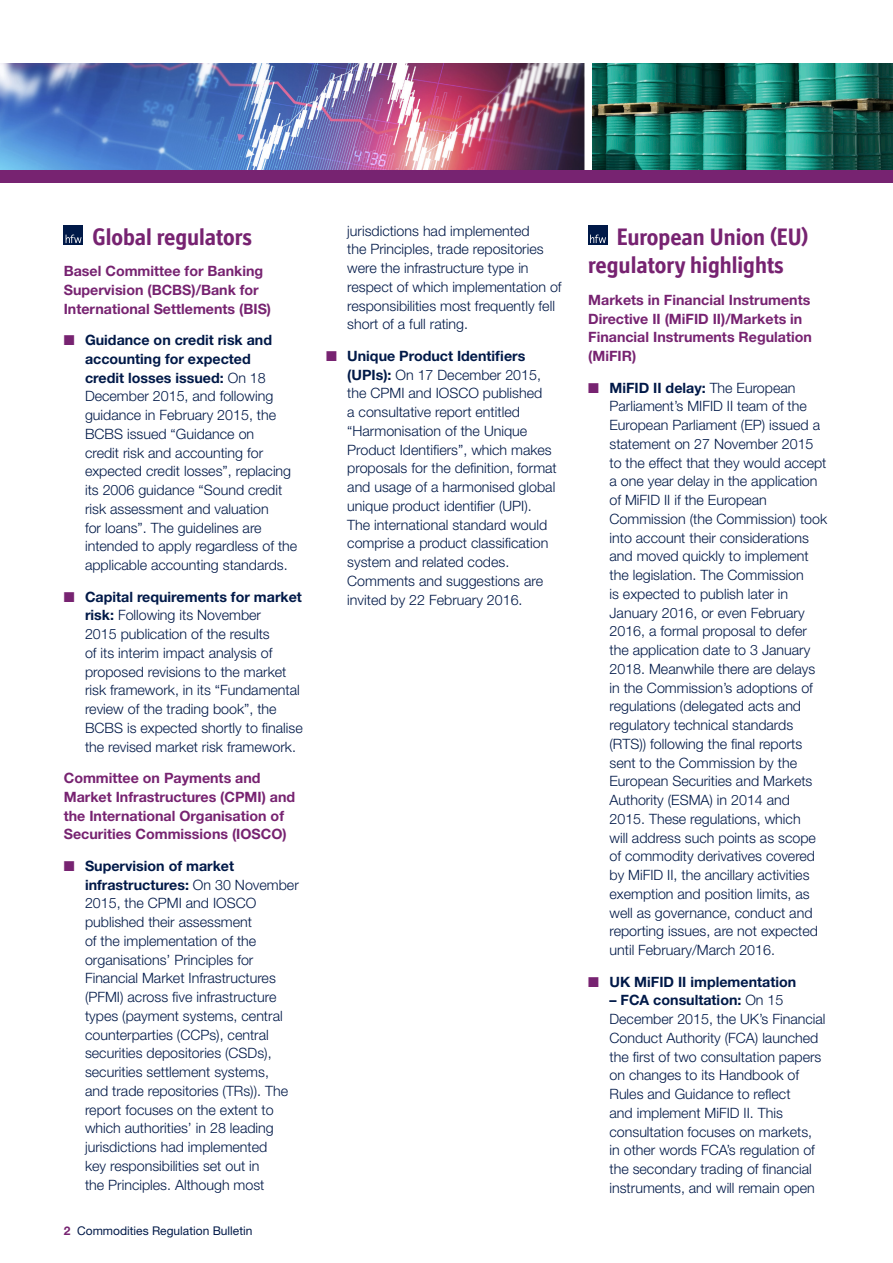
<style>
.page{position:relative;width:893px;height:1263px;background:#fff}
.page>*{position:absolute;margin:0;border:0;box-sizing:border-box;transform-origin:0 0}
.BULLETIN_-_Article_H{font:700 24px/28.8px "Officina Display ITC Std";color:#772371}
.t1{font:300 14.25px/18.8px "Helvetica Neue LT Std";color:#001948}
.BULLETIN_-_Subhead_1{font:700 14.25px/18.8px "Helvetica Neue LT Std";color:#772371}
.t2{font:700 14.25px "Helvetica Neue LT Std";color:#001948}
.t3{font:12px "Helvetica Neue LT Std";color:#001948}
.s1{color:#772371}
.s2{font-weight:700}
.s3{font-weight:700;color:#772371}
</style>
<div class="page">
<img style="left:0;top:64px;width:893px;height:106px">
<div style="left:64px;top:225px;width:19px;height:19px;background:#001948"></div>
<svg style="left:66px;top:235px;width:16px;height:8px"></svg>
<div style="left:588px;top:225px;width:19px;height:19px;background:#001948"></div>
<svg style="left:590px;top:235px;width:16px;height:8px"></svg>
<div style="left:584px;top:57px;width:8px;height:113px;background:#fff"></div>
<div style="left:0;top:170px;width:893px;height:13px;background:#772371"></div>
<p class="BULLETIN_-_Article_H" style="left:93px;top:222px;width:161px">Global regulators</p>
<p class="BULLETIN_-_Subhead_1" style="left:64px;top:261px;width:209px">Basel Committee for Banking<br>Supervision (BCBS)/Bank for<br>International Settlements (BIS)</p>
<p class="t1" style="left:85px;top:330px;width:214px;text-indent:-21px"><span class="s1">■</span> <span class="s2">Guidance on credit risk and accounting for expected<br>credit losses issued:</span> On 18<br>December 2015, and following guidance in February 2015, the<br>BCBS issued “Guidance on<br>credit risk and accounting for expected credit losses”, replacing its 2006 guidance “Sound credit risk assessment and valuation<br>for loans”. The guidelines are intended to apply regardless of the applicable accounting standards.</p>
<p class="t1" style="left:85px;top:587px;width:219px;text-indent:-21px"><span class="s1">■</span> <span class="s2">Capital requirements for market risk:</span> Following its November<br>2015 publication of the results<br>of its interim impact analysis of proposed revisions to the market risk framework, in its “Fundamental review of the trading book”, the BCBS is expected shortly to finalise the revised market risk framework.</p>
<p class="BULLETIN_-_Subhead_1" style="left:64px;top:768px;width:233px">Committee on Payments and<br>Market Infrastructures (CPMI) and the International Organisation of<br>Securities Commissions (IOSCO)</p>
<p class="t1" style="left:85px;top:856px;width:215px;text-indent:-21px"><span class="s1">■</span> <span class="s2">Supervision of market infrastructures:</span> On 30 November<br>2015, the CPMI and IOSCO published their assessment<br>of the implementation of the organisations’ Principles for<br>Financial Market Infrastructures (PFMI) across five infrastructure types (payment systems, central counterparties (CCPs), central securities depositories (CSDs), securities settlement systems,<br>and trade repositories (TRs)). The report focuses on the extent to which authorities’ in 28 leading jurisdictions had implemented<br>key responsibilities set out in<br>the Principles. Although most</p>
<p class="t3" style="left:64px;top:1224px;width:190px"><span class="s3">2</span> Commodities Regulation Bulletin</p>
<p class="t1" style="left:347px;top:221px;width:216px">jurisdictions had implemented<br>the Principles, trade repositories were the infrastructure type in respect of which implementation of responsibilities most frequently fell short of a full rating.</p>
<p class="t1" style="left:347px;top:346px;width:211px;text-indent:-21px"><span class="s1">■</span> <span class="s2">Unique Product Identifiers (UPIs):</span> On 17 December 2015, the CPMI and IOSCO published<br>a consultative report entitled “Harmonisation of the Unique<br>Product Identifiers”, which makes proposals for the definition, format and usage of a harmonised global unique product identifier (UPI).<br>The international standard would comprise a product classification system and related codes.<br>Comments and suggestions are invited by 22 February 2016.</p>
<p class="BULLETIN_-_Article_H" style="left:588px;top:222px;width:222px;text-indent:29px">European Union (EU) regulatory highlights</p>
<p class="BULLETIN_-_Subhead_1" style="left:588px;top:290px;width:225px">Markets in Financial Instruments<br>Directive II (MiFID II)/Markets in<br>Financial Instruments Regulation (MiFIR)</p>
<p class="t1" style="left:609px;top:378px;width:219px;text-indent:-21px"><span class="s1">■</span> <span class="s2">MiFID II delay:</span> The European<br>Parliament’s MIFID II team of the<br>European Parliament (EP) issued a statement on 27 November 2015 to the effect that they would accept a one year delay in the application of MiFID II if the European<br>Commission (the Commission) took into account their considerations and moved quickly to implement the legislation. The Commission<br>is expected to publish later in<br>January 2016, or even February<br>2016, a formal proposal to defer the application date to 3 January<br>2018. Meanwhile there are delays in the Commission’s adoptions of regulations (delegated acts and regulatory technical standards (RTS)) following the final reports sent to the Commission by the<br>European Securities and Markets<br>Authority (ESMA) in 2014 and<br>2015. These regulations, which<br>will address such points as scope of commodity derivatives covered by MiFID II, the ancillary activities exemption and position limits, as well as governance, conduct and reporting issues, are not expected until February/March 2016.</p>
<p class="t2" style="left:588px;top:973px;width:209px"><span class="s1">■</span> UK MiFID II implementation</p>
<p class="t1" style="left:609px;top:991px;width:217px"><span class="s2">– FCA consultation:</span> On 15<br>December 2015, the UK’s Financial<br>Conduct Authority (FCA) launched the first of two consultation papers on changes to its Handbook of<br>Rules and Guidance to reflect<br>and implement MiFID II. This consultation focuses on markets, in other words FCA’s regulation of the secondary trading of financial instruments, and will remain open</p>
</div>
